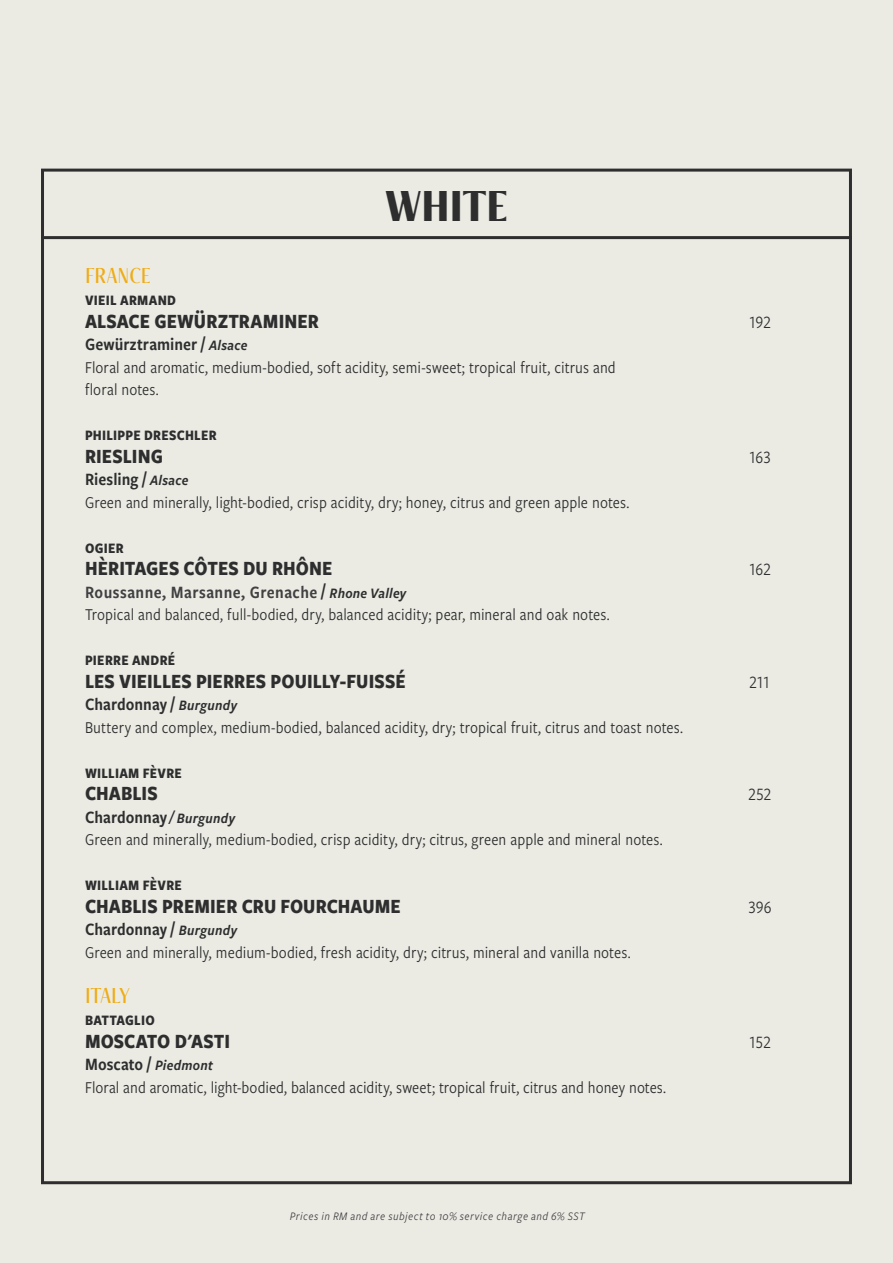
<style>
.page{position:relative;width:893px;height:1263px;background:#ebebe4}
.page>*{position:absolute;margin:0;border:0;box-sizing:border-box;transform-origin:0 0}
.t1{font:700 48px "Freight Neo Cnd Pro";letter-spacing:-.02em;color:#2e2e2f}
.t2{font:24px "Freight Neo Cnd Pro";letter-spacing:-.01em;color:#efac14}
.t3{font:700 21px "Freight Sans Cnd Pro";letter-spacing:.005em;color:#2e2e2f}
.t4{font:18px "Freight Sans Cnd Pro Semi";color:#2e2e2f}
.t5{font:18px "Freight Sans Cnd Pro Semi";letter-spacing:.025em;color:#414042}
.t6{font:18px "Freight Sans Cnd Pro";letter-spacing:-.02em;color:#2e2e2f}
.t7{font:17.25px/22.5px "Freight Sans Cnd Pro";letter-spacing:.005em;color:#2e2e2f}
.t8{font:700 15px "Freight Sans Cnd Pro";letter-spacing:.02em;color:#2e2e2f}
.t9{font:italic 12px "Freight Sans Cnd Pro";letter-spacing:.035em;color:#414042}
.s1{font-style:italic;font-size:15px}
.s2{color:#2e2e2f}
.s3{font-style:italic;font-size:15px;color:#2e2e2f}
</style>
<div class="page">
<hr style="left:43px;top:236px;width:807px;height:3px;background:#2e2e2f">
<h1 class="t1" style="left:385px;top:177px;width:125px">WHITE</h1>
<h2 class="t2" style="left:85px;top:260px;width:68px">FRANCE</h2>
<p class="t8" style="left:85px;top:290px;width:93px">VIEIL ARMAND</p>
<p class="t3" style="left:85px;top:306px;width:235px">ALSACE GEWÜRZTRAMINER</p>
<p class="t4" style="left:85px;top:332px;width:164px">Gewürztraminer / <span class="s1">Alsace</span></p>
<p class="t7" style="left:85px;top:355px;width:532px">Floral and aromatic, medium-bodied, soft acidity, semi-sweet; tropical fruit, citrus and floral notes.</p>
<p class="t8" style="left:85px;top:425px;width:133px">PHILIPPE DRESCHLER</p>
<p class="t3" style="left:85px;top:441px;width:79px">RIESLING</p>
<p class="t4" style="left:85px;top:467px;width:105px">Riesling / <span class="s1">Alsace</span></p>
<p class="t7" style="left:85px;top:490px;width:546px">Green and minerally, light-bodied, crisp acidity, dry; honey, citrus and green apple notes.</p>
<p class="t8" style="left:85px;top:537px;width:40px">OGIER</p>
<p class="t3" style="left:85px;top:554px;width:249px">HÈRITAGES CÔTES DU RHÔNE</p>
<p class="t5" style="left:85px;top:579px;width:323px">Roussanne, Marsanne, Grenache <span class="s2">/</span> <span class="s3">Rhone Valley</span></p>
<p class="t7" style="left:85px;top:603px;width:526px">Tropical and balanced, full-bodied, dry, balanced acidity; pear, mineral and oak notes.</p>
<p class="t8" style="left:85px;top:650px;width:92px">PIERRE ANDRÉ</p>
<p class="t3" style="left:85px;top:666px;width:322px">LES VIEILLES PIERRES POUILLY-FUISSÉ</p>
<p class="t4" style="left:85px;top:692px;width:153px">Chardonnay / <span class="s1">Burgundy</span></p>
<p class="t7" style="left:85px;top:715px;width:600px">Buttery and complex, medium-bodied, balanced acidity, dry; tropical fruit, citrus and toast notes.</p>
<p class="t8" style="left:85px;top:762px;width:98px">WILLIAM FÈVRE</p>
<p class="t3" style="left:85px;top:779px;width:74px">CHABLIS</p>
<p class="t4" style="left:85px;top:804px;width:151px">Chardonnay <span class="s1">/ Burgundy</span></p>
<p class="t7" style="left:85px;top:828px;width:579px">Green and minerally, medium-bodied, crisp acidity, dry; citrus, green apple and mineral notes.</p>
<p class="t8" style="left:85px;top:875px;width:98px">WILLIAM FÈVRE</p>
<p class="t3" style="left:85px;top:891px;width:317px">CHABLIS PREMIER CRU FOURCHAUME</p>
<p class="t4" style="left:85px;top:917px;width:153px">Chardonnay / <span class="s1">Burgundy</span></p>
<p class="t7" style="left:85px;top:940px;width:547px">Green and minerally, medium-bodied, fresh acidity, dry; citrus, mineral and vanilla notes.</p>
<h2 class="t2" style="left:85px;top:980px;width:47px">ITALY</h2>
<p class="t8" style="left:85px;top:1010px;width:71px">BATTAGLIO</p>
<p class="t3" style="left:85px;top:1026px;width:147px">MOSCATO D'ASTI</p>
<p class="t4" style="left:85px;top:1052px;width:130px">Moscato / <span class="s1">Piedmont</span></p>
<p class="t7" style="left:85px;top:1075px;width:583px">Floral and aromatic, light-bodied, balanced acidity, sweet; tropical fruit, citrus and honey notes.</p>
<p class="t9" style="left:290px;top:1209px;width:296px">Prices in RM and are subject to 10% service charge and 6% SST</p>
<p class="t6" style="left:749px;top:310px;width:24px">192</p>
<p class="t6" style="left:749px;top:445px;width:24px">163</p>
<p class="t6" style="left:749px;top:557px;width:24px">162</p>
<p class="t6" style="left:749px;top:670px;width:23px">211</p>
<p class="t6" style="left:748px;top:782px;width:25px">252</p>
<p class="t6" style="left:748px;top:895px;width:25px">396</p>
<p class="t6" style="left:749px;top:1030px;width:24px">152</p>
</div>
